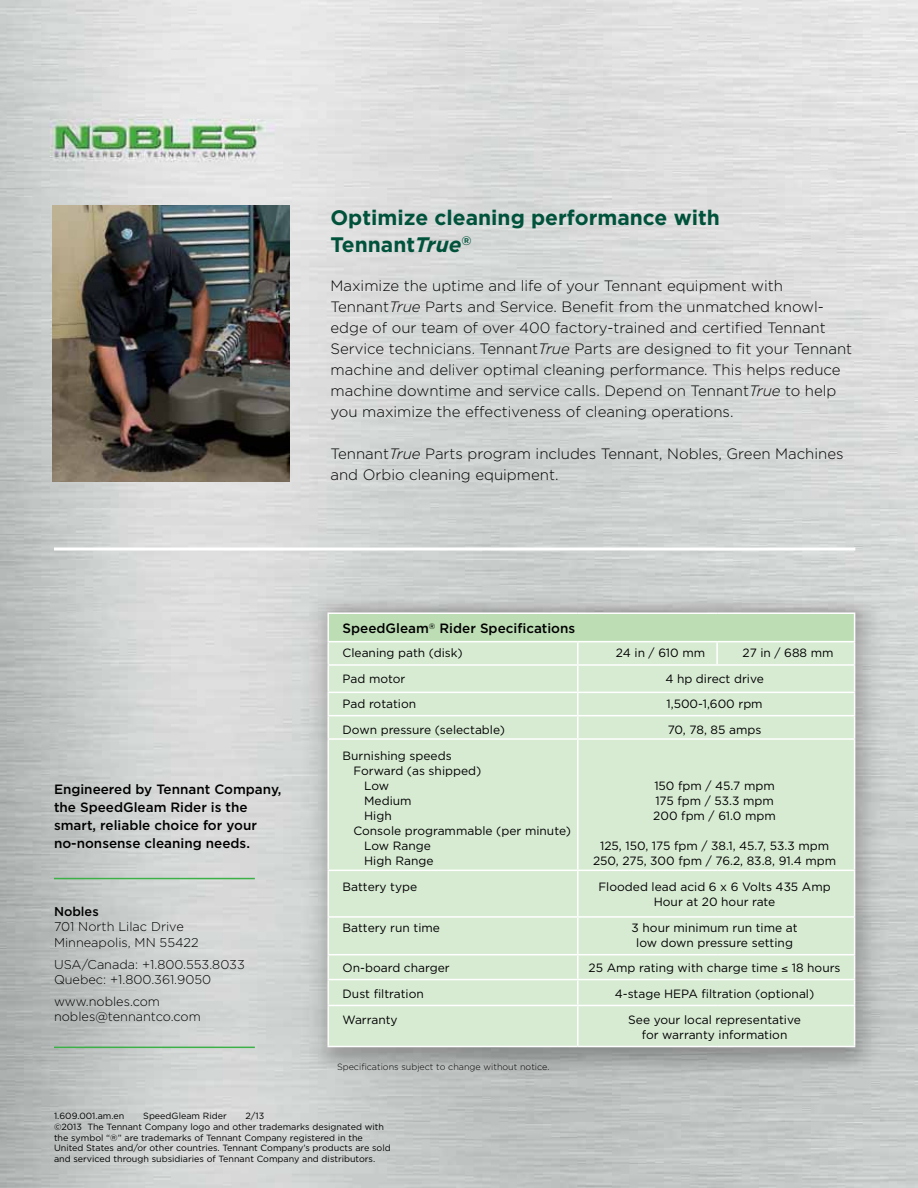
<style>
.page{position:relative;width:918px;height:1188px;background:#fff}
.page>*{position:absolute;margin:0;border:0;box-sizing:border-box;transform-origin:0 0}
.t1{font:700 21px/27px "Gotham";color:#00523b}
.t2{font:300 15px/21px "Gotham";color:#000}
.t3{font:500 13.5px/18px "Gotham";color:#000}
.t4{font:300 12.75px/15.3px "Gotham";color:#000}
.t5{font:500 12.75px "Gotham";color:#000}
.t6{font:12px/15px "Gotham";color:#000;text-align:center}
.t7{font:9px/10.8px "Gotham";color:#000}
.t8{font:300 9px "Gotham";color:#000}
.s1{font-style:italic}
</style>
<div class="page">
<img style="left:0;top:0;width:918px;height:1188px">
<hr style="left:54px;top:548px;width:801px;height:2px;background:#fff">
<hr style="left:54px;top:1047px;width:201px;height:1px;background:#3cb148">
<hr style="left:54px;top:878px;width:201px;height:1px;background:#3cb148">
<div style="left:328px;top:613px;width:527px;height:29px;background:#bddeb5"></div>
<div style="left:329px;top:642px;width:525px;height:404px;background:#d7ebd3"></div>
<hr style="left:327px;top:612px;width:251px;height:2px;background:#fff">
<hr style="left:327px;top:614px;width:2px;height:27px;background:#fff">
<hr style="left:578px;top:612px;width:139px;height:2px;background:#fff">
<hr style="left:717px;top:612px;width:138px;height:2px;background:#fff">
<hr style="left:327px;top:641px;width:251px;height:1px;background:#fff">
<hr style="left:327px;top:642px;width:2px;height:22px;background:#fff">
<hr style="left:578px;top:641px;width:139px;height:1px;background:#fff">
<hr style="left:577px;top:642px;width:2px;height:22px;background:#fff">
<hr style="left:717px;top:641px;width:138px;height:1px;background:#fff">
<hr style="left:716px;top:642px;width:2px;height:22px;background:#fff">
<hr style="left:327px;top:664px;width:251px;height:2px;background:#fff">
<hr style="left:327px;top:666px;width:2px;height:26px;background:#fff">
<hr style="left:578px;top:664px;width:139px;height:2px;background:#fff">
<hr style="left:577px;top:666px;width:2px;height:26px;background:#fff">
<hr style="left:717px;top:664px;width:138px;height:2px;background:#fff">
<hr style="left:327px;top:692px;width:251px;height:1px;background:#fff">
<hr style="left:327px;top:693px;width:2px;height:22px;background:#fff">
<hr style="left:578px;top:692px;width:139px;height:1px;background:#fff">
<hr style="left:577px;top:693px;width:2px;height:22px;background:#fff">
<hr style="left:717px;top:692px;width:138px;height:1px;background:#fff">
<hr style="left:327px;top:715px;width:251px;height:1px;background:#fff">
<hr style="left:327px;top:716px;width:2px;height:22px;background:#fff">
<hr style="left:578px;top:715px;width:139px;height:1px;background:#fff">
<hr style="left:577px;top:716px;width:2px;height:22px;background:#fff">
<hr style="left:717px;top:715px;width:138px;height:1px;background:#fff">
<svg style="left:854px;top:614px;width:1px;height:124px"></svg>
<hr style="left:327px;top:738px;width:251px;height:2px;background:#fff">
<hr style="left:327px;top:740px;width:2px;height:130px;background:#fff">
<hr style="left:578px;top:738px;width:139px;height:2px;background:#fff">
<hr style="left:577px;top:740px;width:2px;height:130px;background:#fff">
<hr style="left:717px;top:738px;width:138px;height:2px;background:#fff">
<hr style="left:854px;top:740px;width:1px;height:130px;background:#fff">
<hr style="left:327px;top:870px;width:251px;height:1px;background:#fff">
<hr style="left:327px;top:871px;width:2px;height:45px;background:#fff">
<hr style="left:578px;top:870px;width:139px;height:1px;background:#fff">
<hr style="left:577px;top:871px;width:2px;height:45px;background:#fff">
<hr style="left:717px;top:870px;width:138px;height:1px;background:#fff">
<hr style="left:854px;top:871px;width:1px;height:45px;background:#fff">
<hr style="left:327px;top:916px;width:251px;height:2px;background:#fff">
<hr style="left:327px;top:918px;width:2px;height:36px;background:#fff">
<hr style="left:578px;top:916px;width:139px;height:2px;background:#fff">
<hr style="left:577px;top:918px;width:2px;height:36px;background:#fff">
<hr style="left:717px;top:916px;width:138px;height:2px;background:#fff">
<hr style="left:854px;top:918px;width:1px;height:36px;background:#fff">
<hr style="left:327px;top:954px;width:251px;height:1px;background:#fff">
<hr style="left:327px;top:955px;width:2px;height:24px;background:#fff">
<hr style="left:578px;top:954px;width:139px;height:1px;background:#fff">
<hr style="left:577px;top:955px;width:2px;height:24px;background:#fff">
<hr style="left:717px;top:954px;width:138px;height:1px;background:#fff">
<hr style="left:327px;top:979px;width:251px;height:1px;background:#fff">
<hr style="left:327px;top:980px;width:2px;height:25px;background:#fff">
<hr style="left:578px;top:979px;width:139px;height:1px;background:#fff">
<hr style="left:577px;top:980px;width:2px;height:25px;background:#fff">
<hr style="left:717px;top:979px;width:138px;height:1px;background:#fff">
<svg style="left:854px;top:955px;width:1px;height:50px"></svg>
<hr style="left:327px;top:1005px;width:251px;height:1px;background:#fff">
<hr style="left:327px;top:1006px;width:2px;height:40px;background:#fff">
<hr style="left:578px;top:1005px;width:139px;height:1px;background:#fff">
<hr style="left:577px;top:1006px;width:2px;height:40px;background:#fff">
<hr style="left:717px;top:1005px;width:138px;height:1px;background:#fff">
<hr style="left:854px;top:1006px;width:1px;height:40px;background:#fff">
<hr style="left:327px;top:1046px;width:251px;height:1px;background:#fff">
<hr style="left:578px;top:1046px;width:139px;height:1px;background:#fff">
<hr style="left:717px;top:1046px;width:138px;height:1px;background:#fff">
<img style="left:53px;top:206px;width:236px;height:276px">
<h1 class="t1" style="left:330px;top:203px;width:391px">Optimize cleaning performance with<br>Tennant<span class="s1">True</span><sup>®</sup></h1>
<p class="t2" style="left:330px;top:275px;width:523px">Maximize the uptime and life of your Tennant equipment with Tennant<span class="s1">True</span> Parts and Service. Benefit from the unmatched knowl&shy;edge of our team of over 400 factory-trained and certified Tennant Service technicians. Tennant<span class="s1">True</span> Parts are designed to fit your Tennant machine and deliver optimal cleaning performance. This helps reduce machine downtime and service calls. Depend on Tennant<span class="s1">True</span> to help you maximize the effectiveness of cleaning operations.</p>
<p class="t2" style="left:330px;top:443px;width:515px">Tennant<span class="s1">True</span> Parts program includes Tennant, Nobles, Green Machines and Orbio cleaning equipment.</p>
<p class="t3" style="left:54px;top:780px;width:229px">Engineered by Tennant Company, the SpeedGleam Rider is the smart, reliable choice for your no-nonsense cleaning needs.</p>
<p class="t5" style="left:54px;top:904px;width:46px">Nobles</p>
<p class="t4" style="left:54px;top:919px;width:146px">701 North Lilac Drive<br>Minneapolis, MN 55422</p>
<p class="t4" style="left:54px;top:956px;width:192px">USA/Canada: +1.800.553.8033<br>Quebec: +1.800.361.9050</p>
<p class="t4" style="left:54px;top:994px;width:148px">www.nobles.com nobles@tennantco.com</p>
<p class="t3" style="left:343px;top:619px;width:234px">SpeedGleam<sup>®</sup> Rider Specifications</p>
<p class="t6" style="left:343px;top:645px;width:122px">Cleaning path (disk)</p>
<p class="t6" style="left:616px;top:645px;width:91px">24 in / 610 mm</p>
<p class="t6" style="left:743px;top:645px;width:92px">27 in / 688 mm</p>
<p class="t6" style="left:343px;top:671px;width:64px">Pad motor</p>
<p class="t6" style="left:665px;top:671px;width:100px">4 hp direct drive</p>
<p class="t6" style="left:343px;top:697px;width:75px">Pad rotation</p>
<p class="t6" style="left:666px;top:697px;width:98px">1,500-1,600 rpm</p>
<p class="t6" style="left:343px;top:722px;width:164px">Down pressure (selectable)</p>
<p class="t6" style="left:668px;top:722px;width:95px">70, 78, 85 amps</p>
<p class="t6" style="left:343px;top:748px;width:111px">Burnishing speeds</p>
<p class="t6" style="left:353px;top:763px;width:129px">Forward (as shipped)</p>
<p class="t6" style="left:364px;top:778px;width:27px">Low</p>
<p class="t6" style="left:654px;top:778px;width:122px">150 fpm / 45.7 mpm</p>
<p class="t6" style="left:364px;top:793px;width:49px">Medium</p>
<p class="t6" style="left:655px;top:793px;width:120px">175 fpm / 53.3 mpm</p>
<p class="t6" style="left:364px;top:808px;width:29px">High</p>
<p class="t6" style="left:653px;top:808px;width:124px">200 fpm / 61.0 mpm</p>
<p class="t6" style="left:364px;top:823px;width:208px;text-align:left;text-indent:-11px">Console programmable (per minute)<br>Low Range</p>
<p class="t6" style="left:600px;top:838px;width:231px">125, 150, 175 fpm / 38.1, 45.7, 53.3 mpm</p>
<p class="t6" style="left:364px;top:853px;width:71px">High Range</p>
<p class="t6" style="left:593px;top:853px;width:245px">250, 275, 300 fpm / 76.2, 83.8, 91.4 mpm</p>
<p class="t6" style="left:343px;top:879px;width:76px">Battery type</p>
<p class="t6" style="left:598px;top:879px;width:234px">Flooded lead acid 6 x 6 Volts 435 Amp<br>Hour at 20 hour rate</p>
<p class="t6" style="left:343px;top:920px;width:99px">Battery run time</p>
<p class="t6" style="left:632px;top:920px;width:167px">3 hour minimum run time at low down pressure setting</p>
<p class="t6" style="left:343px;top:961px;width:109px">On-board charger</p>
<p class="t6" style="left:589px;top:961px;width:253px">25 Amp rating with charge time ≤ 18 hours</p>
<p class="t6" style="left:343px;top:986px;width:83px">Dust filtration</p>
<p class="t6" style="left:615px;top:986px;width:201px">4-stage HEPA filtration (optional)</p>
<p class="t6" style="left:343px;top:1012px;width:57px">Warranty</p>
<p class="t6" style="left:628px;top:1012px;width:174px">See your local representative for warranty information</p>
<p class="t8" style="left:337px;top:1062px;width:214px">Specifications subject to change without notice.</p>
<p class="t7" style="left:54px;top:1110px;width:338px;text-indent:192px">2/13<br>©2013 The Tennant Company logo and other trademarks designated with the symbol “®” are trademarks of Tennant Company registered in the United States and/or other countries. Tennant Company’s products are sold and serviced through subsidiaries of Tennant Company and distributors.</p>
<p class="t7" style="left:54px;top:1110px;width:72px">1.609.001.am.en</p>
<p class="t7" style="left:143px;top:1110px;width:85px">SpeedGleam Rider</p>
</div>
